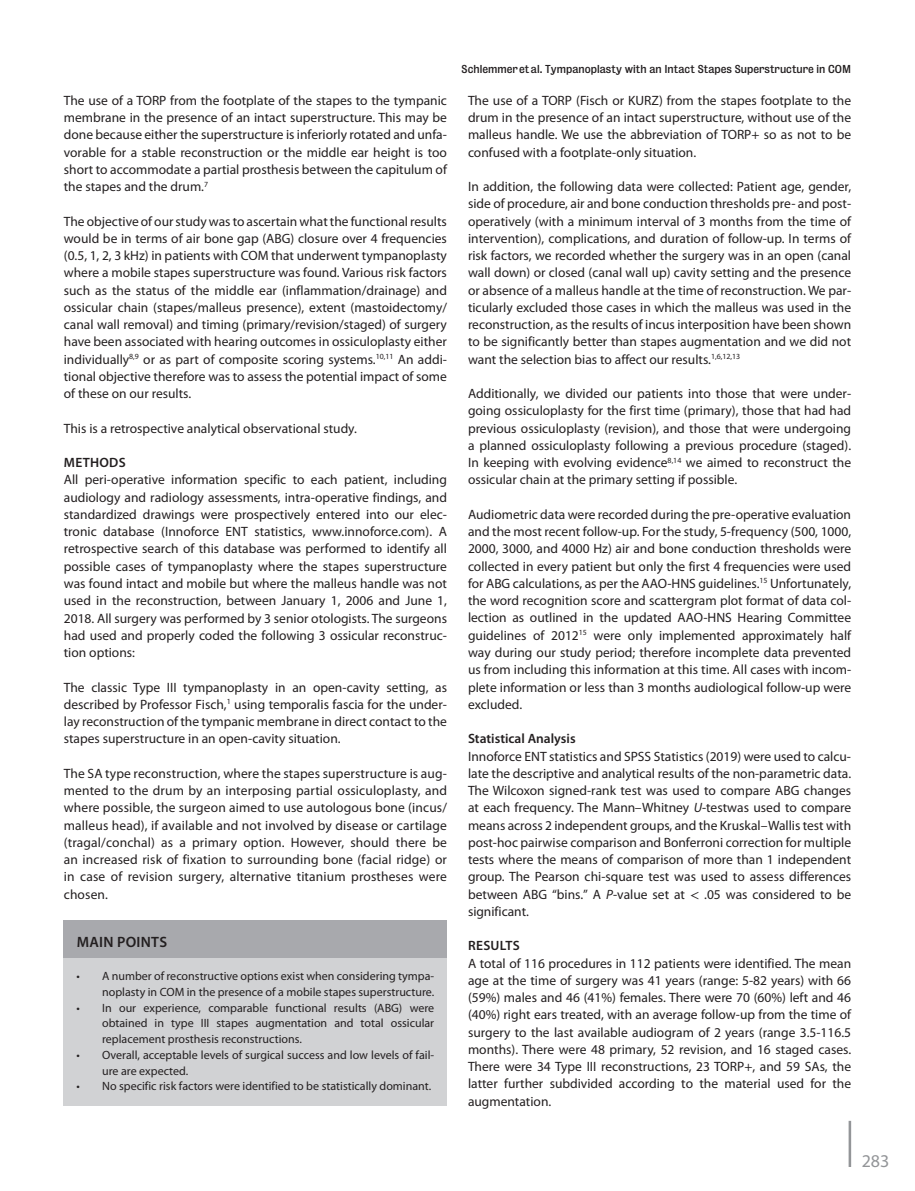
<style>
.page{position:relative;width:915px;height:1191px;background:#fff}
.page>*{position:absolute;margin:0;border:0;box-sizing:border-box;transform-origin:0 0}
.t1{font:18px "Myriad Pro";color:#939598}
.t2{font:600 15px "Myriad Pro";letter-spacing:.02em;color:#231f20}
.t3{font:13.5px/17.2px "Myriad Pro";color:#231f20;text-align:justify}
.t4{font:600 13.5px "Myriad Pro";color:#231f20}
.t5{font:600 13.5px "Myriad Pro";letter-spacing:.02em;color:#231f20}
.t6{font:12px/15.8px "Myriad Pro";color:#231f20;text-align:right}
.t7{font:10.5px "Bureau Grotesque Five Three";color:#231f20}
.s1{font-style:italic}
.s2{font-family:"STIX General"}
</style>
<div class="page">
<hr style="left:848px;top:1120px;width:2px;height:47px;background:#939598">
<div style="left:64px;top:920px;width:383px;height:40px;background:#a8a9ad"></div>
<div style="left:64px;top:958px;width:383px;height:48px;background:#d1d2d4"></div>
<div style="left:64px;top:989px;width:383px;height:64px;background:#d1d2d4"></div>
<div style="left:64px;top:1037px;width:383px;height:48px;background:#d1d2d4"></div>
<div style="left:64px;top:1068px;width:383px;height:38px;background:#d1d2d4"></div>
<p class="t3" style="left:64px;top:91px;width:384px">The use of a TORP from the footplate of the stapes to the tympanic membrane in the presence of an intact superstructure. This may be done because either the superstructure is inferiorly rotated and unfa&shy;vorable for a stable reconstruction or the middle ear height is too short to accommodate a partial prosthesis between the capitulum of the stapes and the drum.<sup>7</sup></p>
<p class="t3" style="left:64px;top:212px;width:384px">The objective of our study was to ascertain what the functional results would be in terms of air bone gap (ABG) closure over 4 frequencies (0.5, 1, 2, 3 kHz) in patients with COM that underwent tympanoplasty where a mobile stapes superstructure was found. Various risk factors such as the status of the middle ear (inflammation/drainage) and ossicular chain (stapes/malleus presence), extent (mastoidectomy/ canal wall removal) and timing (primary/revision/staged) of surgery have been associated with hearing outcomes in ossiculoplasty either individually<sup>8,9</sup> or as part of composite scoring systems.<sup>10,11</sup> An addi&shy;tional objective therefore was to assess the potential impact of some of these on our results.</p>
<p class="t3" style="left:64px;top:419px;width:294px">This is a retrospective analytical observational study.</p>
<p class="t5" style="left:64px;top:454px;width:63px">METHODS</p>
<p class="t3" style="left:64px;top:471px;width:384px">All peri-operative information specific to each patient, including audiology and radiology assessments, intra-operative findings, and standardized drawings were prospectively entered into our elec&shy;tronic database (Innoforce ENT statistics, www.innoforce.com). A retrospective search of this database was performed to identify all possible cases of tympanoplasty where the stapes superstructure was found intact and mobile but where the malleus handle was not used in the reconstruction, between January 1, 2006 and June 1, 2018. All surgery was performed by 3 senior otologists. The surgeons had used and properly coded the following 3 ossicular reconstruc&shy;tion options:</p>
<p class="t3" style="left:64px;top:678px;width:384px">The classic Type III tympanoplasty in an open-cavity setting, as described by Professor Fisch,<sup>1</sup> using temporalis fascia for the under&shy;lay reconstruction of the tympanic membrane in direct contact to the stapes superstructure in an open-cavity situation.</p>
<p class="t3" style="left:64px;top:764px;width:384px">The SA type reconstruction, where the stapes superstructure is aug&shy;mented to the drum by an interposing partial ossiculoplasty, and where possible, the surgeon aimed to use autologous bone (incus/ malleus head), if available and not involved by disease or cartilage (tragal/conchal) as a primary option. However, should there be an increased risk of fixation to surrounding bone (facial ridge) or in case of revision surgery, alternative titanium prostheses were chosen.</p>
<p class="t2" style="left:77px;top:932px;width:92px">MAIN POINTS</p>
<p class="t6" style="left:77px;top:968px;width:359px">• A number of reconstructive options exist when considering tympa&shy;noplasty in COM in the presence of a mobile stapes superstructure.</p>
<p class="t6" style="left:102px;top:999px;width:333px;text-align:justify;text-indent:-26px">• In our experience, comparable functional results (ABG) were obtained in type III stapes augmentation and total ossicular replacement prosthesis reconstructions.</p>
<p class="t6" style="left:102px;top:1046px;width:333px;text-align:left;text-indent:-26px">• Overall, acceptable levels of surgical success and low levels of fail&shy;ure are expected.</p>
<p class="t6" style="left:77px;top:1078px;width:356px">• No specific risk factors were identified to be statistically dominant.</p>
<p class="t7" style="left:461px;top:62px;width:391px">Schlemmer et al. Tympanoplasty with an Intact Stapes Superstructure in COM</p>
<p class="t3" style="left:468px;top:91px;width:384px">The use of a TORP (Fisch or KURZ) from the stapes footplate to the drum in the presence of an intact superstructure, without use of the malleus handle. We use the abbreviation of TORP+ so as not to be confused with a footplate-only situation.</p>
<p class="t3" style="left:468px;top:178px;width:384px">In addition, the following data were collected: Patient age, gender, side of procedure, air and bone conduction thresholds pre- and post&shy;operatively (with a minimum interval of 3 months from the time of intervention), complications, and duration of follow-up. In terms of risk factors, we recorded whether the surgery was in an open (canal wall down) or closed (canal wall up) cavity setting and the presence or absence of a malleus handle at the time of reconstruction. We par&shy;ticularly excluded those cases in which the malleus was used in the reconstruction, as the results of incus interposition have been shown to be significantly better than stapes augmentation and we did not want the selection bias to affect our results.<sup>1,6,12,13</sup></p>
<p class="t3" style="left:468px;top:385px;width:384px">Additionally, we divided our patients into those that were under&shy;going ossiculoplasty for the first time (primary), those that had had previous ossiculoplasty (revision), and those that were undergoing a planned ossiculoplasty following a previous procedure (staged).<br>In keeping with evolving evidence<sup>8,14</sup> we aimed to reconstruct the ossicular chain at the primary setting if possible.</p>
<p class="t3" style="left:468px;top:505px;width:384px">Audiometric data were recorded during the pre-operative evaluation and the most recent follow-up. For the study, 5-frequency (500, 1000, 2000, 3000, and 4000 Hz) air and bone conduction thresholds were collected in every patient but only the first 4 frequencies were used for ABG calculations, as per the AAO-HNS guidelines.<sup>15</sup> Unfortunately, the word recognition score and scattergram plot format of data col&shy;lection as outlined in the updated AAO-HNS Hearing Committee guidelines of 2012<sup>15</sup> were only implemented approximately half way during our study period; therefore incomplete data prevented us from including this information at this time. All cases with incom&shy;plete information or less than 3 months audiological follow-up were excluded.</p>
<p class="t4" style="left:468px;top:730px;width:109px">Statistical Analysis</p>
<p class="t3" style="left:468px;top:747px;width:384px">Innoforce ENT statistics and SPSS Statistics (2019) were used to calcu&shy;late the descriptive and analytical results of the non-parametric data.<br>The Wilcoxon signed-rank test was used to compare ABG changes at each frequency. The Mann–Whitney <span class="s1">U</span>-testwas used to compare means across 2 independent groups, and the Kruskal–Wallis test with post-hoc pairwise comparison and Bonferroni correction for multiple tests where the means of comparison of more than 1 independent group. The Pearson chi-square test was used to assess differences between ABG “bins.” A <span class="s1">P</span>-value set at <span class="s2">&lt;</span> .05 was considered to be significant.</p>
<p class="t5" style="left:468px;top:937px;width:53px">RESULTS</p>
<p class="t3" style="left:468px;top:954px;width:384px">A total of 116 procedures in 112 patients were identified. The mean age at the time of surgery was 41 years (range: 5-82 years) with 66 (59%) males and 46 (41%) females. There were 70 (60%) left and 46 (40%) right ears treated, with an average follow-up from the time of surgery to the last available audiogram of 2 years (range 3.5-116.5 months). There were 48 primary, 52 revision, and 16 staged cases.<br>There were 34 Type III reconstructions, 23 TORP+, and 59 SAs, the latter further subdivided according to the material used for the augmentation.</p>
<h1 class="t1" style="left:861px;top:1149px;width:29px">283</h1>
</div>
